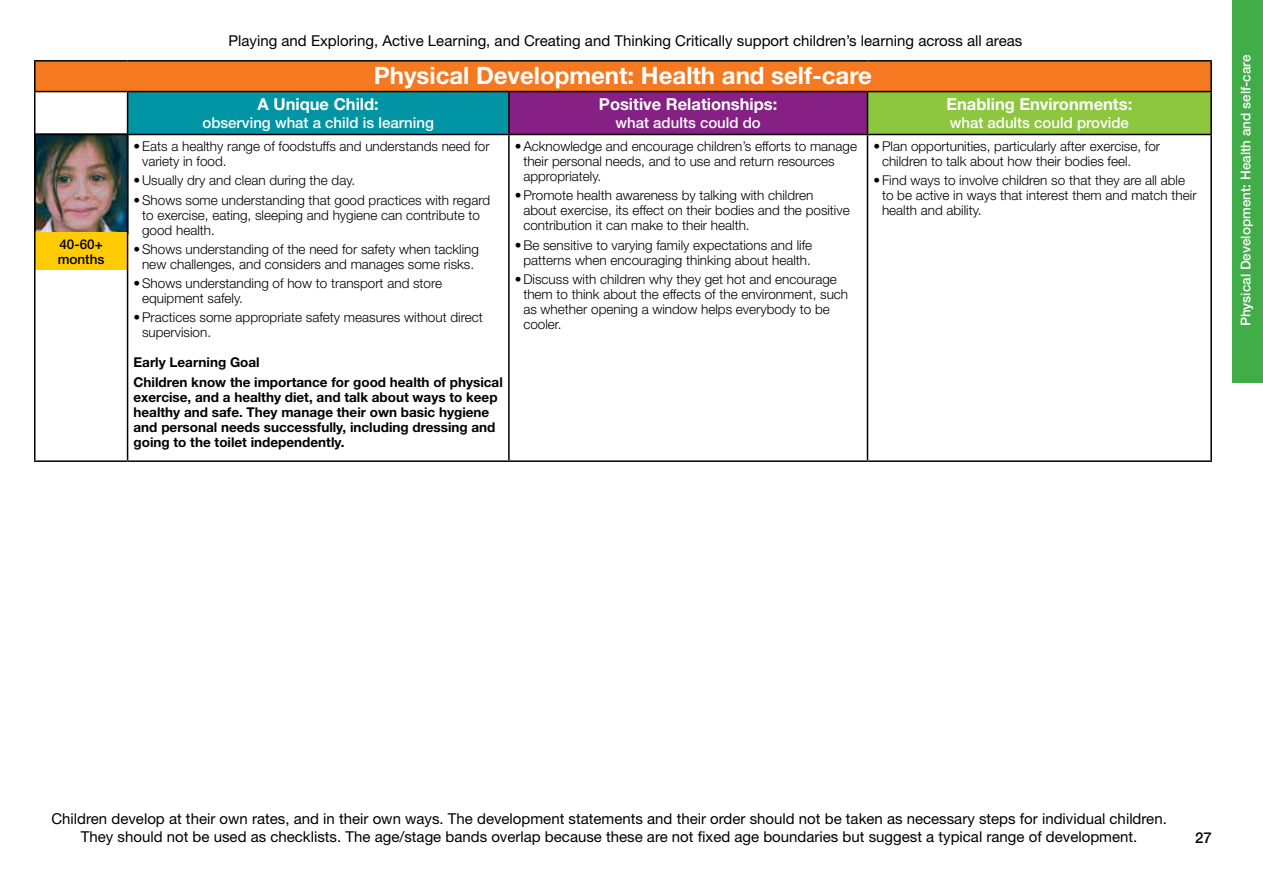
<style>
.page{position:relative;width:1263px;height:893px;background:#fff}
.page>*{position:absolute;margin:0;border:0;box-sizing:border-box;transform-origin:0 0}
.t1{font:700 24px "Helvetica Neue";color:#fff}
.t2{font:700 16.5px "Helvetica Neue";color:#fff}
.t3{font:15px/18px "Helvetica Neue";color:#000;text-align:center}
.t4{font:500 15px "Helvetica Neue";color:#fff}
.t5{font:500 15px "Helvetica Neue";color:#000}
.t6{font:300 13.5px/15px "Helvetica Neue";color:#000}
.t7{font:700 13.5px/15px "Helvetica Neue";color:#000}
.t8{font:500 13.5px "Helvetica Neue";color:#fff}
.t9{font:500 13.5px/15px "Helvetica Neue";color:#000}
</style>
<div class="page">
<div style="left:1232px;top:0;width:31px;height:383px;background:#41ad49"></div>
<img style="left:37px;top:136px;width:88px;height:96px">
<div style="left:34px;top:133px;width:94px;height:102px;border:2px solid #000"></div>
<div style="left:35px;top:232px;width:92px;height:38px;background:#ffcb05"></div>
<div style="left:35px;top:61px;width:1176px;height:31px;background:#f47920"></div>
<div style="left:128px;top:92px;width:381px;height:42px;background:#0094a4"></div>
<div style="left:509px;top:92px;width:358px;height:42px;background:#862084"></div>
<div style="left:867px;top:92px;width:344px;height:42px;background:#8dc63f"></div>
<hr style="left:34px;top:60px;width:94px;height:2px;background:#000">
<hr style="left:34px;top:62px;width:2px;height:29px;background:#000">
<hr style="left:128px;top:60px;width:381px;height:2px;background:#000">
<hr style="left:509px;top:60px;width:358px;height:2px;background:#000">
<hr style="left:867px;top:60px;width:345px;height:2px;background:#000">
<hr style="left:1210px;top:62px;width:2px;height:29px;background:#000">
<hr style="left:34px;top:91px;width:94px;height:1px;background:#000">
<hr style="left:34px;top:92px;width:2px;height:42px;background:#000">
<hr style="left:128px;top:91px;width:381px;height:1px;background:#000">
<hr style="left:127px;top:92px;width:1px;height:42px;background:#000">
<hr style="left:509px;top:91px;width:358px;height:1px;background:#000">
<hr style="left:508px;top:92px;width:2px;height:42px;background:#000">
<hr style="left:867px;top:91px;width:345px;height:1px;background:#000">
<hr style="left:867px;top:92px;width:1px;height:42px;background:#000">
<hr style="left:1210px;top:92px;width:2px;height:42px;background:#000">
<hr style="left:34px;top:134px;width:94px;height:1px;background:#000">
<hr style="left:34px;top:135px;width:2px;height:325px;background:#000">
<hr style="left:128px;top:134px;width:381px;height:1px;background:#000">
<hr style="left:509px;top:134px;width:358px;height:1px;background:#000">
<hr style="left:867px;top:134px;width:345px;height:1px;background:#000">
<hr style="left:34px;top:460px;width:94px;height:2px;background:#000">
<hr style="left:127px;top:135px;width:1px;height:325px;background:#000">
<hr style="left:508px;top:135px;width:2px;height:325px;background:#000">
<hr style="left:867px;top:135px;width:1px;height:325px;background:#000">
<hr style="left:1210px;top:135px;width:2px;height:325px;background:#000">
<hr style="left:128px;top:460px;width:381px;height:2px;background:#000">
<hr style="left:509px;top:460px;width:358px;height:2px;background:#000">
<hr style="left:867px;top:460px;width:345px;height:2px;background:#000">
<p class="t9" style="left:58px;top:236px;width:48px">40-60+ months</p>
<p class="t3" style="left:228px;top:31px;width:795px">Playing and Exploring, Active Learning, and Creating and Thinking Critically support children’s learning across all areas</p>
<h1 class="t1" style="left:374px;top:61px;width:500px">Physical Development: Health and self-care</h1>
<p class="t2" style="left:258px;top:94px;width:123px">A Unique Child:</p>
<p class="t4" style="left:202px;top:114px;width:233px">observing what a child is learning</p>
<p class="t2" style="left:599px;top:94px;width:180px">Positive Relationships:</p>
<p class="t4" style="left:615px;top:114px;width:147px">what adults could do</p>
<p class="t2" style="left:946px;top:94px;width:187px">Enabling Environments:</p>
<p class="t4" style="left:950px;top:114px;width:181px">what adults could provide</p>
<p class="t6" style="left:142px;top:139px;width:349px;text-indent:-9px">•Eats a healthy range of foodstuffs and understands need for variety in food.</p>
<p class="t6" style="left:134px;top:173px;width:223px">•Usually dry and clean during the day.</p>
<p class="t6" style="left:142px;top:192px;width:350px;text-indent:-9px">•Shows some understanding that good practices with regard to exercise, eating, sleeping and hygiene can contribute to good health.</p>
<p class="t6" style="left:134px;top:241px;width:347px;text-align:center">•Shows understanding of the need for safety when tackling new challenges, and considers and manages some risks.</p>
<p class="t6" style="left:142px;top:276px;width:302px;text-indent:-9px">•Shows understanding of how to transport and store equipment safely.</p>
<p class="t6" style="left:142px;top:310px;width:342px;text-indent:-9px">•Practices some appropriate safety measures without direct supervision.</p>
<p class="t7" style="left:134px;top:353px;width:371px;line-height:19.2px">Early Learning Goal<br>Children know the importance for good health of physical</p>
<p class="t7" style="left:134px;top:389px;width:365px">exercise, and a healthy diet, and talk about ways to keep healthy and safe. They manage their own basic hygiene and personal needs successfully, including dressing and going to the toilet independently.</p>
<p class="t6" style="left:523px;top:139px;width:335px;text-indent:-9px">•Acknowledge and encourage children’s efforts to manage their personal needs, and to use and return resources appropriately.</p>
<p class="t6" style="left:523px;top:188px;width:328px;text-indent:-9px">•Promote health awareness by talking with children about exercise, its effect on their bodies and the positive contribution it can make to their health.</p>
<p class="t6" style="left:515px;top:237px;width:299px;text-align:center">•Be sensitive to varying family expectations and life patterns when encouraging thinking about health.</p>
<p class="t6" style="left:523px;top:271px;width:326px;text-indent:-9px">•Discuss with children why they get hot and encourage them to think about the effects of the environment, such as whether opening a window helps everybody to be cooler.</p>
<p class="t6" style="left:882px;top:138px;width:280px;text-indent:-9px">•Plan opportunities, particularly after exercise, for children to talk about how their bodies feel.</p>
<p class="t6" style="left:882px;top:173px;width:316px;text-indent:-9px">•Find ways to involve children so that they are all able to be active in ways that interest them and match their health and ability.</p>
<p class="t8" style="left:1237px;top:326px;width:273px;rotate:-90deg">Physical Development: Health and self-care</p>
<p class="t3" style="left:51px;top:809px;width:1117px">Children develop at their own rates, and in their own ways. The development statements and their order should not be taken as necessary steps for individual children.<br>They should not be used as checklists. The age/stage bands overlap because these are not fixed age boundaries but suggest a typical range of development.</p>
<p class="t5" style="left:1195px;top:828px;width:18px">27</p>
</div>
